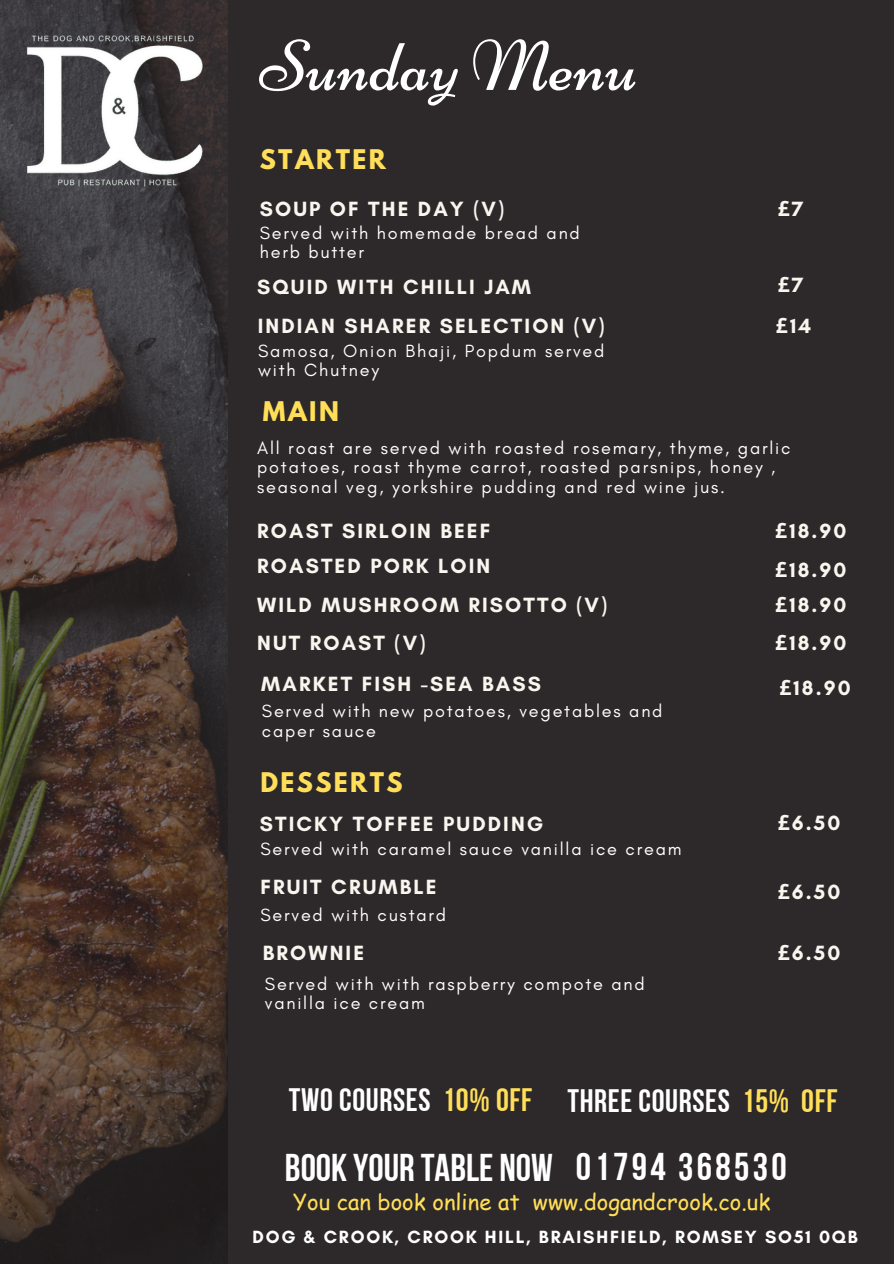
<style>
.page{position:relative;width:894px;height:1264px;background:#fff}
.page>*{position:absolute;margin:0;border:0;box-sizing:border-box;transform-origin:0 0}
.t1{font:72px "Niconne";color:#fefffe}
.t2{font:38.55px "Bebas Neue Cyrillic";color:#fff}
.t3{font:38.55px "Bebas Neue Cyrillic";letter-spacing:.085em;color:#fff}
.t4{font:32.4px "Bebas Neue Cyrillic";letter-spacing:.02em;color:#fff}
.t5{font:700 24px "League Spartan";letter-spacing:.1em;color:#ffde59}
.t6{font:22.05px "Comic Sans MS";color:#ffde59}
.t7{font:700 21px "Glacial Indifference";letter-spacing:.1em;color:#f9f5ef}
.t8{font:700 21px "Noto Sans";color:#f9f5ef}
.t9{font:18px/19.2px "Glacial Indifference";letter-spacing:.1em;color:#fff}
.t10{font:700 18px "Glacial Indifference";letter-spacing:.1em;color:#fff}
.s1{font-family:"Glacial Indifference"}
.s2{font-family:"Noto Sans"}
.s3{color:#ffde59}
</style>
<div class="page">
<div style="left:0;top:0;width:893px;height:1263px;background:#2d2829"></div>
<img style="left:0;top:0;width:227px;height:1263px">
<img style="left:14px;top:8px;width:202px;height:202px">
<p class="t1" style="left:260px;top:23px;width:379px">Sunday Menu</p>
<p class="t5" style="left:260px;top:147px;width:128px">STARTER</p>
<p class="t7" style="left:260px;top:196px;width:246px">SOUP OF THE DAY (V)</p>
<p class="t9" style="left:260px;top:223px;width:321px">Served with homemade bread and</p>
<p class="t9" style="left:260px;top:242px;width:106px">herb butter</p>
<p class="t7" style="left:257px;top:274px;width:275px">SQUID WITH CHILLI JAM</p>
<p class="t7" style="left:258px;top:313px;width:348px">INDIAN SHARER SELECTION (V)</p>
<p class="t9" style="left:258px;top:341px;width:348px">Samosa, Onion Bhaji, Popdum served</p>
<p class="t9" style="left:258px;top:360px;width:122px">with Chutney</p>
<p class="t5" style="left:263px;top:399px;width:77px">MAIN</p>
<p class="t8" style="left:777px;top:193px;width:27px">£<span class="s1">7</span></p>
<p class="t8" style="left:777px;top:270px;width:27px">£<span class="s1">7</span></p>
<p class="t7" style="left:775px;top:313px;width:37px"><span class="s2">£</span>14</p>
<p class="t9" style="left:257px;top:438px;width:534px">All roast are served with roasted rosemary, thyme, garlic potatoes, roast thyme carrot, roasted parsnips, honey , seasonal veg, yorkshire pudding and red wine jus.</p>
<p class="t7" style="left:257px;top:518px;width:235px">ROAST SIRLOIN BEEF</p>
<p class="t7" style="left:257px;top:553px;width:234px">ROASTED PORK LOIN</p>
<p class="t7" style="left:257px;top:592px;width:351px">WILD MUSHROOM RISOTTO (V)</p>
<p class="t7" style="left:775px;top:518px;width:73px"><span class="s2">£</span>18.90</p>
<p class="t7" style="left:775px;top:557px;width:73px"><span class="s2">£</span>18.90</p>
<p class="t7" style="left:775px;top:592px;width:73px"><span class="s2">£</span>18.90</p>
<p class="t7" style="left:257px;top:630px;width:170px">NUT ROAST (V)</p>
<p class="t7" style="left:775px;top:630px;width:73px"><span class="s2">£</span>18.90</p>
<p class="t7" style="left:261px;top:670px;width:281px">MARKET FISH -SEA BASS</p>
<p class="t9" style="left:262px;top:701px;width:402px">Served with new potatoes, vegetables and</p>
<p class="t9" style="left:262px;top:720px;width:116px">caper sauce</p>
<p class="t5" style="left:260px;top:770px;width:144px">DESSERTS</p>
<p class="t7" style="left:260px;top:810px;width:285px">STICKY TOFFEE PUDDING</p>
<p class="t7" style="left:779px;top:675px;width:73px"><span class="s2">£</span>18.90</p>
<p class="t7" style="left:777px;top:810px;width:64px"><span class="s2">£</span>6.50</p>
<p class="t9" style="left:260px;top:839px;width:422px">Served with caramel sauce vanilla ice cream</p>
<p class="t7" style="left:260px;top:873px;width:178px">FRUIT CRUMBLE</p>
<p class="t7" style="left:777px;top:879px;width:64px"><span class="s2">£</span>6.50</p>
<p class="t9" style="left:260px;top:905px;width:187px">Served with custard</p>
<p class="t7" style="left:263px;top:940px;width:103px">BROWNIE</p>
<p class="t7" style="left:777px;top:940px;width:64px"><span class="s2">£</span>6.50</p>
<p class="t9" style="left:265px;top:974px;width:381px">Served with with raspberry compote and</p>
<p class="t9" style="left:265px;top:993px;width:161px">vanilla ice cream</p>
<p class="t4" style="left:289px;top:1086px;width:245px">TWO COURSES <span class="s3">10% OFF</span></p>
<p class="t4" style="left:567px;top:1088px;width:272px">THREE COURSES <span class="s3">15% OFF</span></p>
<p class="t2" style="left:285px;top:1151px;width:269px">BOOK YOUR TABLE NOW</p>
<p class="t3" style="left:575px;top:1151px;width:212px">01794 368530</p>
<p class="t6" style="left:293px;top:1185px;width:478px">You can book online at www.dogandcrook.co.uk</p>
<p class="t10" style="left:252px;top:1225px;width:606px">DOG &amp; CROOK, CROOK HILL, BRAISHFIELD, ROMSEY SO51 0QB</p>
</div>
